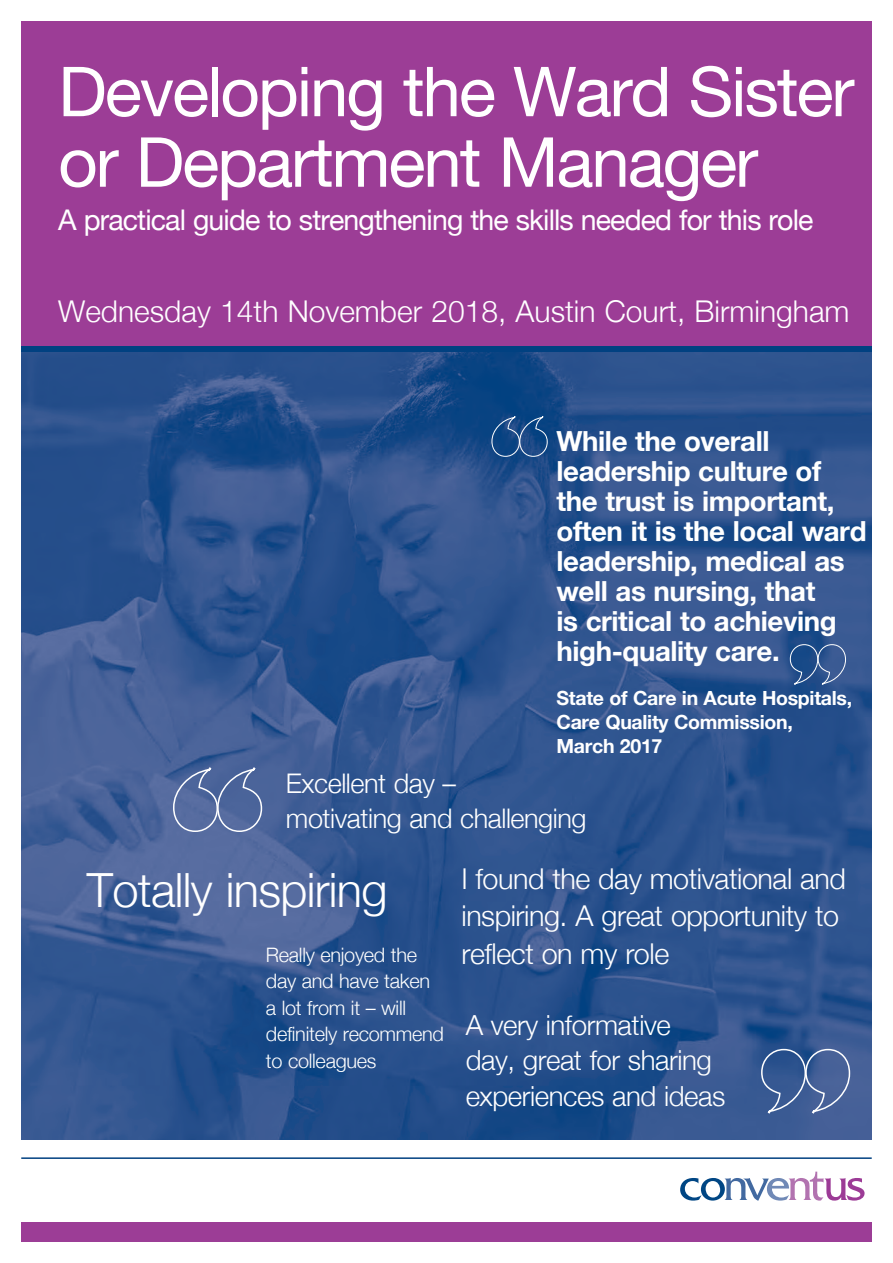
<style>
.page{position:relative;width:893px;height:1263px;background:#fff}
.page>*{position:absolute;margin:0;border:0;box-sizing:border-box;transform-origin:0 0}
.t1{font:69px/70.5px "Helvetica Neue";letter-spacing:-.03em;color:#fff}
.t2{font:300 47.1px "Helvetica Neue";letter-spacing:-.015em;color:#fff}
.t3{font:300 30px "Helvetica Neue";color:#fff}
.t4{font:300 28.65px/37.5px "Helvetica Neue";letter-spacing:-.015em;color:#fff}
.t5{font:28.5px "Helvetica Neue";letter-spacing:-.03em;color:#fff}
.t6{font:700 27.6px/30px "Helvetica Neue";letter-spacing:-.015em;color:#fff}
.t7{font:300 27.6px/35.4px "Helvetica Neue";letter-spacing:-.015em;color:#fff}
.t8{font:300 27px/34.7px "Helvetica Neue";letter-spacing:-.015em;color:#fff}
.t9{font:300 19.95px/26.5px "Helvetica Neue";letter-spacing:-.015em;color:#fff}
.t10{font:700 19.5px/24px "Helvetica Neue";letter-spacing:-.015em;color:#fff}
</style>
<div class="page">
<img style="left:21px;top:352px;width:851px;height:788px">
<div style="left:21px;top:21px;width:851px;height:329px;background:#9c3d96"></div>
<div style="left:21px;top:346px;width:851px;height:6px;background:#014181"></div>
<div style="left:21px;top:1222px;width:851px;height:20px;background:#9c3d96"></div>
<hr style="left:21px;top:1157px;width:851px;height:2px;background:#014181">
<svg style="left:680px;top:1171px;width:184px;height:30px"></svg>
<svg style="left:172px;top:766px;width:91px;height:67px;background:#5d73a4"></svg>
<svg style="left:491px;top:415px;width:57px;height:42px;background:#26568f"></svg>
<svg style="left:760px;top:1048px;width:91px;height:67px;background:#4b689c"></svg>
<svg style="left:789px;top:644px;width:57px;height:42px;background:#3b6096"></svg>
<h1 class="t1" style="left:58px;top:60px;width:798px">Developing the Ward Sister or Department Manager</h1>
<p class="t5" style="left:58px;top:200px;width:757px">A practical guide to strengthening the skills needed for this role</p>
<p class="t3" style="left:58px;top:287px;width:793px">Wednesday 14th November 2018, Austin Court, Birmingham</p>
<p class="t6" style="left:556px;top:427px;width:311px">While the overall leadership culture of the trust is important, often it is the local ward leadership, medical as well as nursing, that<br>is critical to achieving high-quality care.</p>
<p class="t10" style="left:556px;top:686px;width:297px">State of Care in Acute Hospitals,<br>Care Quality Commission,<br>March 2017</p>
<p class="t8" style="left:286px;top:764px;width:302px">Excellent day –<br>motivating and challenging</p>
<h2 class="t2" style="left:87px;top:852px;width:302px">Totally inspiring</h2>
<p class="t4" style="left:461px;top:858px;width:386px">I found the day motivational and inspiring. A great opportunity to</p>
<p class="t9" style="left:266px;top:940px;width:153px">Really enjoyed the</p>
<p class="t4" style="left:461px;top:933px;width:209px">reflect on my role</p>
<p class="t9" style="left:266px;top:966px;width:180px">day and have taken a lot from it – will definitely recommend to colleagues</p>
<p class="t7" style="left:466px;top:1005px;width:261px">A very informative day, great for sharing experiences and ideas</p>
</div>
